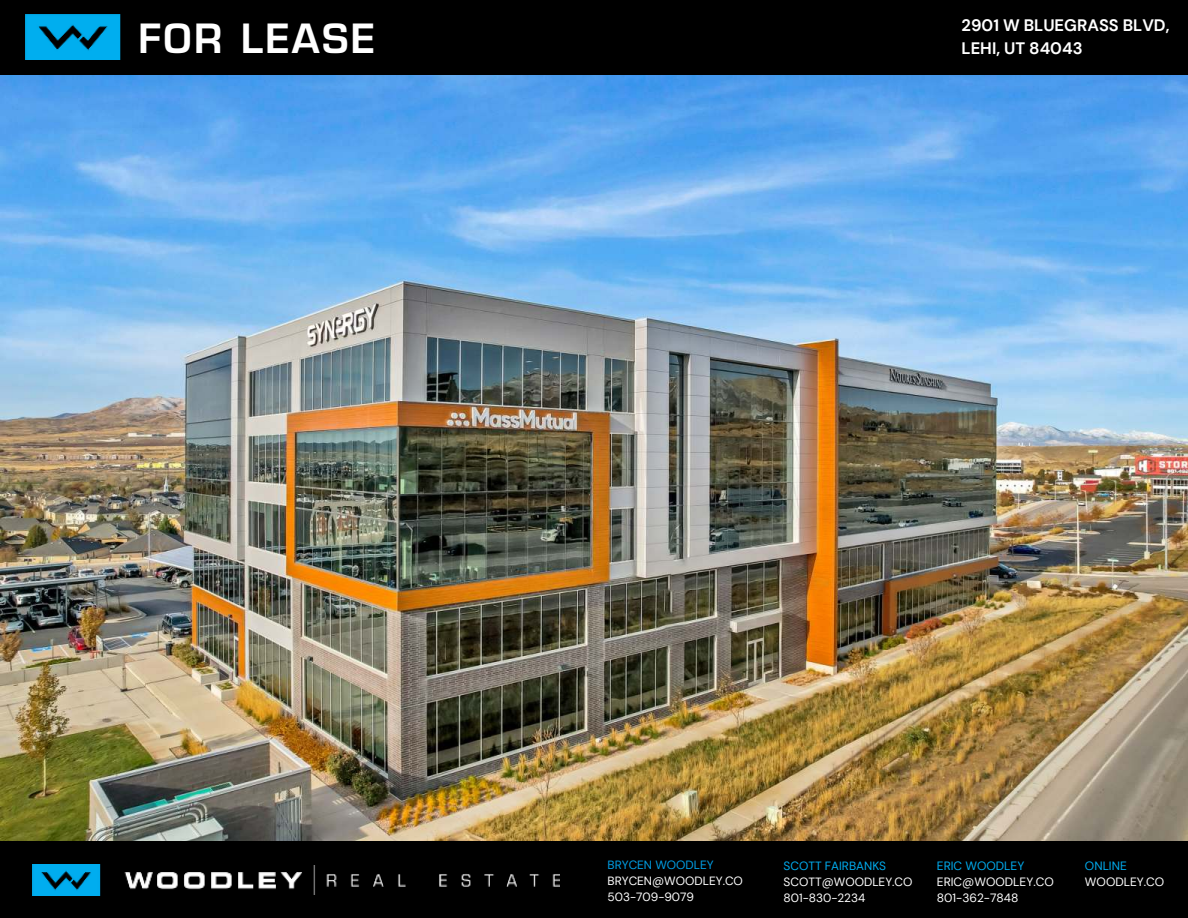
<style>
.page{position:relative;width:1188px;height:918px;background:#fff}
.page>*{position:absolute;margin:0;border:0;box-sizing:border-box;transform-origin:0 0}
.t1{font:600 39.3px "Eurostile LT Std";letter-spacing:.06em;color:#fff}
.t2{font:700 16.65px/22.8px "DM Sans";color:#fff}
.t3{font:12px/15.9px "DM Sans";color:#fff}
.t4{font:12px "DM Sans";color:#01acef}
.t5{font:12px "DM Sans";color:#009ee5}
</style>
<div class="page">
<div style="left:0;top:840px;width:1188px;height:78px;background:#000"></div>
<img style="left:124px;top:866px;width:436px;height:29px">
<img style="left:32px;top:864px;width:69px;height:32px">
<div style="left:0;top:0;width:1188px;height:76px;background:#000"></div>
<img style="left:25px;top:14px;width:96px;height:45px">
<img style="left:0;top:76px;width:1188px;height:764px">
<h1 class="t1" style="left:138px;top:14px;width:238px">FOR LEASE</h1>
<h2 class="t2" style="left:962px;top:13px;width:210px">2901 W BLUEGRASS BLVD,<br>LEHI, UT 84043</h2>
<p class="t5" style="left:608px;top:858px;width:108px">BRYCEN WOODLEY</p>
<p class="t3" style="left:608px;top:873px;width:137px">BRYCEN@WOODLEY.CO<br>503-709-9079</p>
<p class="t4" style="left:784px;top:858px;width:104px">SCOTT FAIRBANKS</p>
<p class="t3" style="left:784px;top:874px;width:130px">SCOTT@WOODLEY.CO<br>801-830-2234</p>
<p class="t4" style="left:937px;top:858px;width:89px">ERIC WOODLEY</p>
<p class="t3" style="left:937px;top:873px;width:118px">ERIC@WOODLEY.CO<br>801-362-7848</p>
<p class="t4" style="left:1085px;top:858px;width:43px">ONLINE</p>
<p class="t3" style="left:1085px;top:873px;width:81px">WOODLEY.CO</p>
</div>
